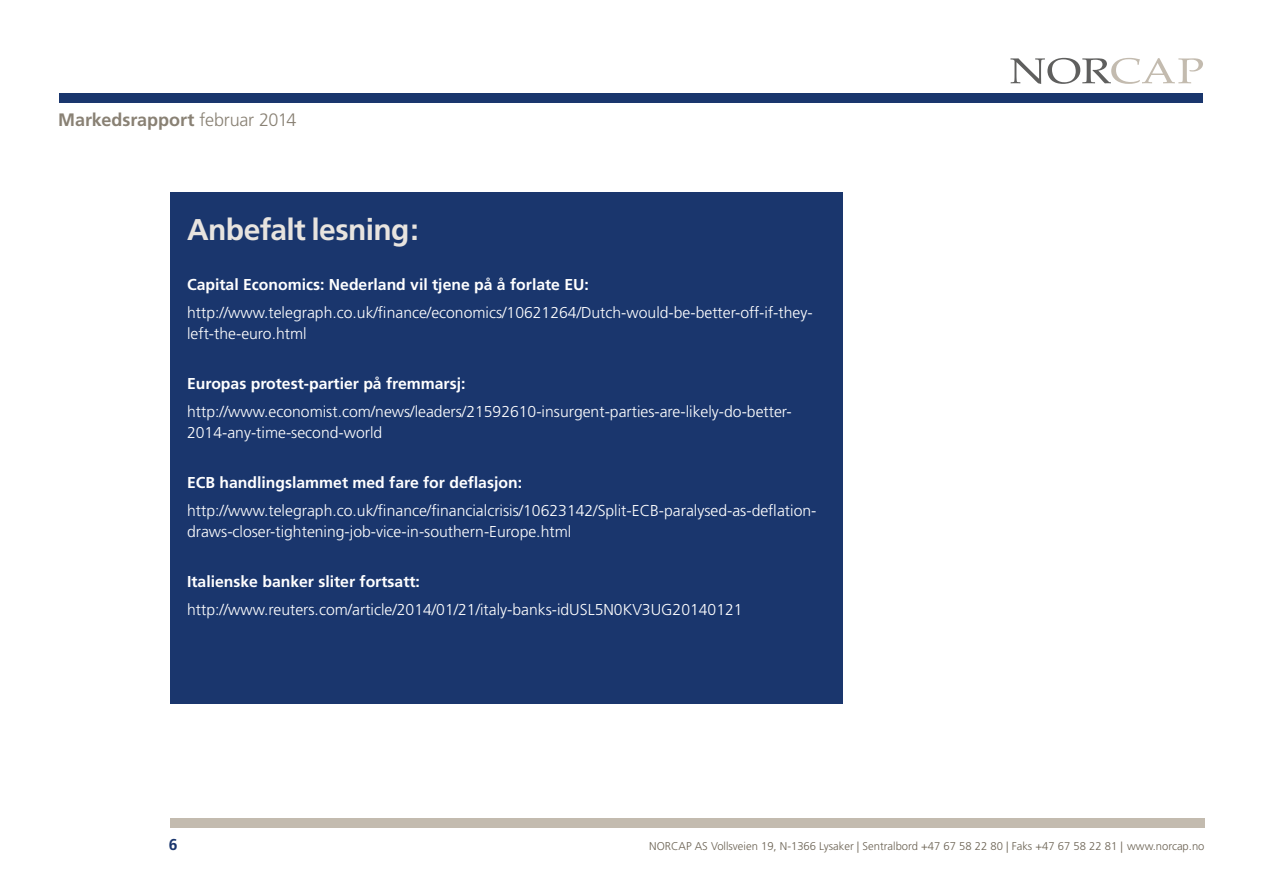
<style>
.page{position:relative;width:1263px;height:893px;background:#fff}
.page>*{position:absolute;margin:0;border:0;box-sizing:border-box;transform-origin:0 0}
.t1{font:700 30px "Frutiger";letter-spacing:-.02em;color:#e8e4df}
.t2{font:700 18px "Frutiger";letter-spacing:-.005em;color:#898174}
.t3{font:300 15.75px/21px "Frutiger";color:#fff}
.t4{font:700 15.75px "Frutiger";color:#fff}
.t5{font:700 15.75px "Frutiger";color:#1a366d}
.t6{font:300 11.25px "Frutiger";color:#6a6152}
.s1{font-weight:300}
</style>
<div class="page">
<svg style="left:1010px;top:58px;width:193px;height:26px"></svg>
<div style="left:60px;top:94px;width:1143px;height:9px;background:#1a366d"></div>
<div style="left:170px;top:818px;width:1034px;height:9px;background:#c3bbaf"></div>
<div style="left:170px;top:192px;width:673px;height:512px;background:#1a366d"></div>
<p class="t2" style="left:58px;top:109px;width:240px">Markedsrapport <span class="s1">februar 2014</span></p>
<h1 class="t1" style="left:187px;top:212px;width:233px">Anbefalt lesning:</h1>
<p class="t4" style="left:187px;top:275px;width:403px">Capital Economics: Nederland vil tjene på å forlate EU:</p>
<p class="t3" style="left:187px;top:303px;width:627px">http://www.telegraph.co.uk/finance/economics/10621264/Dutch-would-be-better-off-if-they&shy;left-the-euro.html</p>
<p class="t4" style="left:187px;top:374px;width:280px">Europas protest-partier på fremmarsj:</p>
<p class="t3" style="left:187px;top:401px;width:606px">http://www.economist.com/news/leaders/21592610-insurgent-parties-are-likely-do-better-<br>2014-any-time-second-world</p>
<p class="t4" style="left:187px;top:473px;width:336px">ECB handlingslammet med fare for deflasjon:</p>
<p class="t3" style="left:187px;top:500px;width:631px">http://www.telegraph.co.uk/finance/financialcrisis/10623142/Split-ECB-paralysed-as-deflation&shy;draws-closer-tightening-job-vice-in-southern-Europe.html</p>
<p class="t4" style="left:187px;top:572px;width:234px">Italienske banker sliter fortsatt:</p>
<p class="t3" style="left:187px;top:599px;width:557px">http://www.reuters.com/article/2014/01/21/italy-banks-idUSL5N0KV3UG20140121</p>
<p class="t5" style="left:169px;top:836px;width:10px">6</p>
<p class="t6" style="left:649px;top:840px;width:557px">NORCAP AS Vollsveien 19, N-1366 Lysaker | Sentralbord +47 67 58 22 80 | Faks +47 67 58 22 81 | www.norcap.no</p>
</div>
